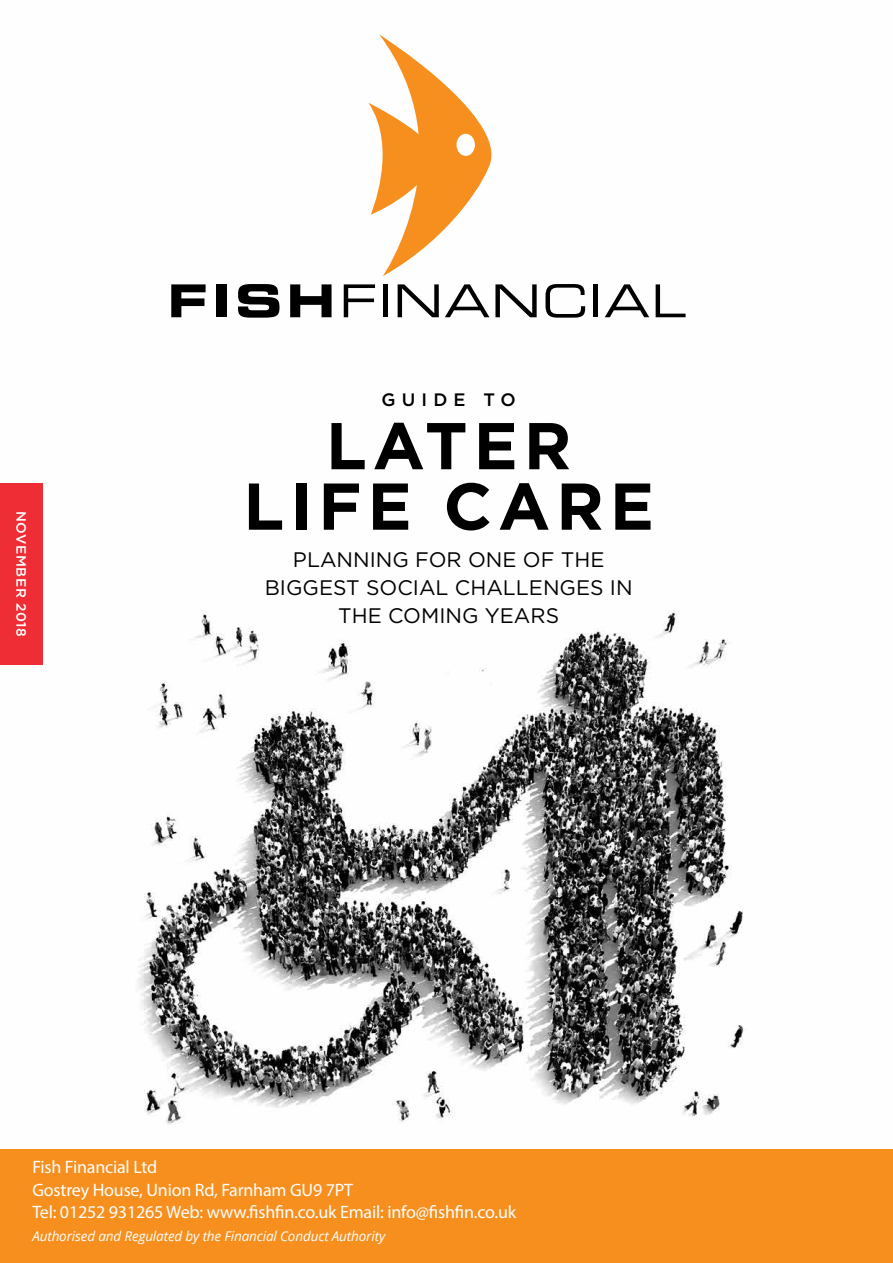
<style>
.page{position:relative;width:893px;height:1263px;background:#fff}
.page>*{position:absolute;margin:0;border:0;box-sizing:border-box;transform-origin:0 0}
.t1{font:700 66px/60.4px "Gotham HTF";letter-spacing:.09em;color:#000;text-align:center}
.t2{font:21px/27.6px "Gotham HTF";color:#000;text-align:center}
.t3{font:18px/22.5px "Myriad Pro";letter-spacing:-.01em;color:#fff}
.t4{font:500 18px "Gotham HTF";letter-spacing:.34em;color:#000}
.t5{font:italic 13.5px "Open Sans";letter-spacing:-.01em;color:#fff}
.t6{font:500 13.5px "Gotham HTF";letter-spacing:.04em;color:#fff}
</style>
<div class="page">
<img style="left:138px;top:284px;width:606px;height:841px">
<div style="left:0;top:483px;width:43px;height:182px;background:#ee2d34"></div>
<div style="left:0;top:1149px;width:893px;height:114px;background:#f78f1e"></div>
<svg style="left:368px;top:34px;width:124px;height:242px"></svg>
<div style="left:456px;top:134px;width:19px;height:22px;background:#fff;border-radius:50%"></div>
<svg style="left:171px;top:284px;width:35px;height:33px"></svg>
<div style="left:217px;top:284px;width:10px;height:33px;background:#000"></div>
<svg style="left:238px;top:284px;width:41px;height:34px"></svg>
<svg style="left:290px;top:284px;width:42px;height:33px"></svg>
<svg style="left:344px;top:284px;width:31px;height:33px"></svg>
<div style="left:383px;top:284px;width:5px;height:33px;background:#000"></div>
<svg style="left:398px;top:284px;width:41px;height:33px"></svg>
<svg style="left:445px;top:284px;width:44px;height:33px"></svg>
<svg style="left:495px;top:284px;width:42px;height:33px"></svg>
<svg style="left:545px;top:284px;width:40px;height:34px"></svg>
<hr style="left:594px;top:284px;width:4px;height:33px;background:#000">
<svg style="left:605px;top:284px;width:44px;height:33px"></svg>
<svg style="left:656px;top:284px;width:30px;height:33px"></svg>
<p class="t6" style="left:29px;top:511px;width:127px;rotate:90deg">NOVEMBER 2018</p>
<p class="t4" style="left:382px;top:390px;width:136px">GUIDE TO</p>
<h1 class="t1" style="left:243px;top:414px;width:412px">LATER<br>LIFE CARE</h1>
<p class="t2" style="left:265px;top:546px;width:369px">PLANNING FOR ONE OF THE<br>BIGGEST SOCIAL CHALLENGES IN<br>THE COMING YEARS</p>
<p class="t3" style="left:32px;top:1156px;width:485px">Fish Financial Ltd<br>Gostrey House, Union Rd, Farnham GU9 7PT<br>Tel: 01252 931265 Web: www.fishfin.co.uk Email: info@fishfin.co.uk</p>
<p class="t5" style="left:32px;top:1226px;width:354px">Authorised and Regulated by the Financial Conduct Authority</p>
</div>
